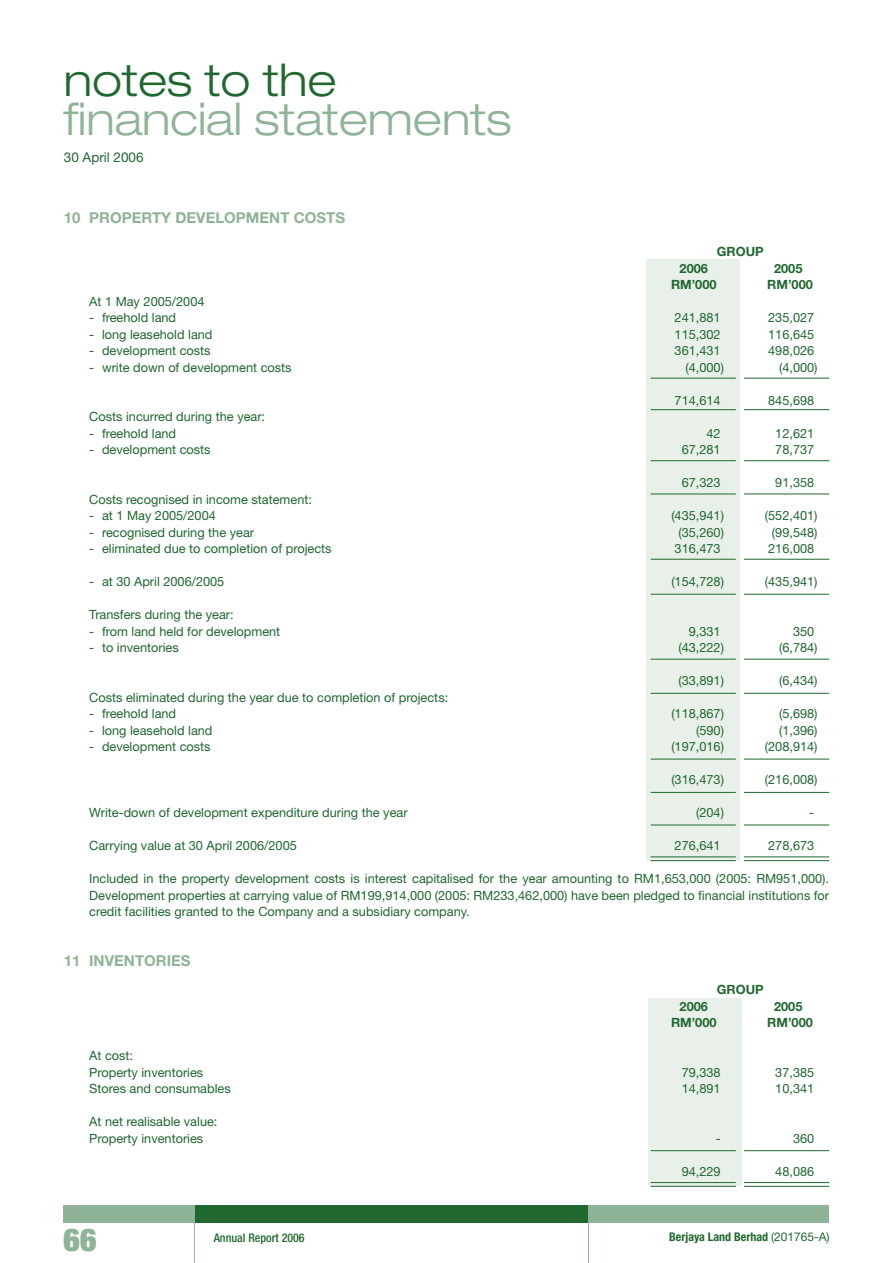
<style>
.page{position:relative;width:893px;height:1263px;background:#fff}
.page>*{position:absolute;margin:0;border:0;box-sizing:border-box;transform-origin:0 0}
.t1{font:300 expanded 45px "Helvetica Neue LT Std";color:#8fb397}
.t2{font:300 expanded 45px "Helvetica Neue LT Std";color:#206730}
.t3{font:900 condensed 31.5px "Helvetica Neue LT Std";color:#8fb397}
.t4{font:700 15px "Helvetica Neue LT Std";color:#8fb397}
.t5{font:13.5px "Helvetica Neue LT Std";color:#206730}
.t6{font:12.75px/16.5px "Helvetica Neue LT Std";color:#206730}
.t7{font:700 12.75px "Helvetica Neue LT Std";color:#206730}
.t8{font:700 condensed 12px "Helvetica Neue LT Std";color:#206730}
.t9{font:500 condensed 12px "Helvetica Neue LT Std";color:#206730}
.s1{font-weight:400;font-stretch:normal}
</style>
<div class="page">
<div style="left:64px;top:1205px;width:765px;height:18px;background:#206730"></div>
<hr style="left:194px;top:1222px;width:1px;height:41px;background:#8fb397">
<div style="left:588px;top:1205px;width:241px;height:18px;background:#8fb397"></div>
<div style="left:64px;top:1205px;width:131px;height:18px;background:#8fb397"></div>
<hr style="left:588px;top:1222px;width:1px;height:41px;background:#8fb397">
<div style="left:648px;top:998px;width:94px;height:188px;background:#e9f0ea"></div>
<div style="left:646px;top:260px;width:94px;height:601px;background:#e9f0ea"></div>
<hr style="left:651px;top:825px;width:85px;height:1px;background:#206730">
<hr style="left:744px;top:825px;width:85px;height:1px;background:#206730">
<hr style="left:651px;top:759px;width:85px;height:1px;background:#206730">
<hr style="left:744px;top:759px;width:85px;height:1px;background:#206730">
<hr style="left:651px;top:792px;width:85px;height:1px;background:#206730">
<hr style="left:744px;top:792px;width:85px;height:1px;background:#206730">
<hr style="left:651px;top:559px;width:85px;height:1px;background:#206730">
<hr style="left:744px;top:559px;width:85px;height:1px;background:#206730">
<hr style="left:651px;top:594px;width:85px;height:1px;background:#206730">
<hr style="left:744px;top:594px;width:85px;height:1px;background:#206730">
<hr style="left:651px;top:659px;width:85px;height:1px;background:#206730">
<hr style="left:744px;top:659px;width:85px;height:1px;background:#206730">
<hr style="left:651px;top:693px;width:85px;height:1px;background:#206730">
<hr style="left:744px;top:693px;width:85px;height:1px;background:#206730">
<hr style="left:651px;top:460px;width:85px;height:1px;background:#206730">
<hr style="left:744px;top:460px;width:85px;height:1px;background:#206730">
<hr style="left:651px;top:494px;width:85px;height:1px;background:#206730">
<hr style="left:744px;top:494px;width:85px;height:1px;background:#206730">
<hr style="left:651px;top:378px;width:85px;height:1px;background:#206730">
<hr style="left:744px;top:378px;width:85px;height:1px;background:#206730">
<hr style="left:651px;top:409px;width:85px;height:1px;background:#206730">
<hr style="left:744px;top:409px;width:85px;height:1px;background:#206730">
<hr style="left:651px;top:856px;width:85px;height:1px;background:#206730">
<hr style="left:651px;top:860px;width:85px;height:1px;background:#206730">
<hr style="left:744px;top:856px;width:85px;height:1px;background:#206730">
<hr style="left:744px;top:860px;width:85px;height:1px;background:#206730">
<hr style="left:651px;top:1150px;width:85px;height:1px;background:#206730">
<hr style="left:744px;top:1150px;width:85px;height:1px;background:#206730">
<hr style="left:651px;top:1182px;width:85px;height:1px;background:#206730">
<hr style="left:651px;top:1186px;width:85px;height:1px;background:#206730">
<hr style="left:744px;top:1182px;width:85px;height:1px;background:#206730">
<hr style="left:744px;top:1186px;width:85px;height:1px;background:#206730">
<h1 class="t2" style="left:64px;top:53px;width:274px">notes to the</h1>
<h1 class="t1" style="left:64px;top:92px;width:449px">financial statements</h1>
<p class="t5" style="left:64px;top:149px;width:81px">30 April 2006</p>
<p class="t4" style="left:64px;top:209px;width:283px">10 PROPERTY DEVELOPMENT COSTS</p>
<p class="t7" style="left:717px;top:244px;width:20px">GROUP</p>
<p class="t7" style="left:680px;top:260px;width:30px">2006</p>
<p class="t7" style="left:774px;top:260px;width:30px">2005</p>
<p class="t7" style="left:671px;top:277px;width:47px">RM’000</p>
<p class="t7" style="left:767px;top:277px;width:47px">RM’000</p>
<p class="t6" style="left:89px;top:293px;width:117px">At 1 May 2005/2004</p>
<p class="t6" style="left:89px;top:309px;width:88px">- freehold land</p>
<p class="t6" style="left:675px;top:309px;width:48px">241,881</p>
<p class="t6" style="left:768px;top:309px;width:48px">235,027</p>
<p class="t6" style="left:89px;top:326px;width:125px">- long leasehold land</p>
<p class="t6" style="left:675px;top:326px;width:48px">115,302</p>
<p class="t6" style="left:768px;top:326px;width:48px">116,645</p>
<p class="t6" style="left:89px;top:342px;width:123px">- development costs</p>
<p class="t6" style="left:675px;top:342px;width:48px">361,431</p>
<p class="t6" style="left:768px;top:342px;width:48px">498,026</p>
<p class="t6" style="left:89px;top:359px;width:204px">- write down of development costs</p>
<p class="t6" style="left:685px;top:359px;width:40px">(4,000)</p>
<p class="t6" style="left:779px;top:359px;width:40px">(4,000)</p>
<p class="t6" style="left:675px;top:392px;width:48px">714,614</p>
<p class="t6" style="left:768px;top:392px;width:48px">845,698</p>
<p class="t6" style="left:89px;top:408px;width:177px">Costs incurred during the year:</p>
<p class="t6" style="left:89px;top:425px;width:88px">- freehold land</p>
<p class="t6" style="left:706px;top:425px;width:16px">42</p>
<p class="t6" style="left:775px;top:425px;width:40px">12,621</p>
<p class="t6" style="left:89px;top:441px;width:123px">- development costs</p>
<p class="t6" style="left:682px;top:441px;width:40px">67,281</p>
<p class="t6" style="left:775px;top:441px;width:40px">78,737</p>
<p class="t6" style="left:682px;top:474px;width:40px">67,323</p>
<p class="t6" style="left:775px;top:474px;width:40px">91,358</p>
<p class="t6" style="left:89px;top:491px;width:224px">Costs recognised in income statement:</p>
<p class="t6" style="left:89px;top:507px;width:128px">- at 1 May 2005/2004</p>
<p class="t6" style="left:671px;top:507px;width:54px">(435,941)</p>
<p class="t6" style="left:765px;top:507px;width:54px">(552,401)</p>
<p class="t6" style="left:89px;top:524px;width:166px">- recognised during the year</p>
<p class="t6" style="left:678px;top:524px;width:47px">(35,260)</p>
<p class="t6" style="left:772px;top:524px;width:47px">(99,548)</p>
<p class="t6" style="left:89px;top:540px;width:244px">- eliminated due to completion of projects</p>
<p class="t6" style="left:675px;top:540px;width:48px">316,473</p>
<p class="t6" style="left:768px;top:540px;width:48px">216,008</p>
<p class="t6" style="left:89px;top:573px;width:137px">- at 30 April 2006/2005</p>
<p class="t6" style="left:671px;top:573px;width:54px">(154,728)</p>
<p class="t6" style="left:765px;top:573px;width:54px">(435,941)</p>
<p class="t6" style="left:89px;top:606px;width:146px">Transfers during the year:</p>
<p class="t6" style="left:89px;top:623px;width:193px">- from land held for development</p>
<p class="t6" style="left:689px;top:623px;width:33px">9,331</p>
<p class="t6" style="left:793px;top:623px;width:23px">350</p>
<p class="t6" style="left:89px;top:639px;width:91px">- to inventories</p>
<p class="t6" style="left:678px;top:639px;width:47px">(43,222)</p>
<p class="t6" style="left:779px;top:639px;width:40px">(6,784)</p>
<p class="t6" style="left:678px;top:672px;width:47px">(33,891)</p>
<p class="t6" style="left:779px;top:672px;width:40px">(6,434)</p>
<p class="t6" style="left:89px;top:689px;width:360px">Costs eliminated during the year due to completion of projects:</p>
<p class="t6" style="left:89px;top:705px;width:88px">- freehold land</p>
<p class="t6" style="left:671px;top:705px;width:54px">(118,867)</p>
<p class="t6" style="left:779px;top:705px;width:40px">(5,698)</p>
<p class="t6" style="left:89px;top:722px;width:125px">- long leasehold land</p>
<p class="t6" style="left:696px;top:722px;width:29px">(590)</p>
<p class="t6" style="left:779px;top:722px;width:40px">(1,396)</p>
<p class="t6" style="left:89px;top:738px;width:123px">- development costs</p>
<p class="t6" style="left:671px;top:738px;width:54px">(197,016)</p>
<p class="t6" style="left:765px;top:738px;width:54px">(208,914)</p>
<p class="t6" style="left:671px;top:771px;width:54px">(316,473)</p>
<p class="t6" style="left:765px;top:771px;width:54px">(216,008)</p>
<p class="t6" style="left:89px;top:804px;width:320px">Write-down of development expenditure during the year</p>
<p class="t6" style="left:696px;top:804px;width:29px">(204)</p>
<p class="t6" style="left:809px;top:804px;width:6px">-</p>
<p class="t6" style="left:89px;top:837px;width:209px">Carrying value at 30 April 2006/2005</p>
<p class="t6" style="left:675px;top:837px;width:48px">276,641</p>
<p class="t6" style="left:768px;top:837px;width:48px">278,673</p>
<p class="t6" style="left:89px;top:870px;width:741px;text-align:justify">Included in the property development costs is interest capitalised for the year amounting to RM1,653,000 (2005: RM951,000).<br>Development properties at carrying value of RM199,914,000 (2005: RM233,462,000) have been pledged to financial institutions for credit facilities granted to the Company and a subsidiary company.</p>
<p class="t4" style="left:64px;top:951px;width:128px">11 INVENTORIES</p>
<p class="t7" style="left:717px;top:982px;width:20px">GROUP</p>
<p class="t7" style="left:680px;top:998px;width:30px">2006</p>
<p class="t7" style="left:774px;top:998px;width:30px">2005</p>
<p class="t7" style="left:671px;top:1015px;width:47px">RM’000</p>
<p class="t7" style="left:767px;top:1015px;width:47px">RM’000</p>
<p class="t6" style="left:89px;top:1047px;width:116px">At cost:<br>Property inventories</p>
<p class="t6" style="left:682px;top:1064px;width:40px">79,338</p>
<p class="t6" style="left:775px;top:1064px;width:40px">37,385</p>
<p class="t6" style="left:89px;top:1080px;width:143px">Stores and consumables</p>
<p class="t6" style="left:682px;top:1080px;width:40px">14,891</p>
<p class="t6" style="left:775px;top:1080px;width:40px">10,341</p>
<p class="t6" style="left:89px;top:1113px;width:130px">At net realisable value:<br>Property inventories</p>
<p class="t6" style="left:716px;top:1130px;width:6px">-</p>
<p class="t6" style="left:793px;top:1130px;width:23px">360</p>
<p class="t6" style="left:682px;top:1163px;width:40px">94,229</p>
<p class="t6" style="left:775px;top:1163px;width:40px">48,086</p>
<h2 class="t3" style="left:64px;top:1219px;width:34px">66</h2>
<p class="t9" style="left:214px;top:1230px;width:93px">Annual Report 2006</p>
<p class="t8" style="left:669px;top:1230px;width:162px">Berjaya Land Berhad <span class="s1">(201765-A)</span></p>
</div>
